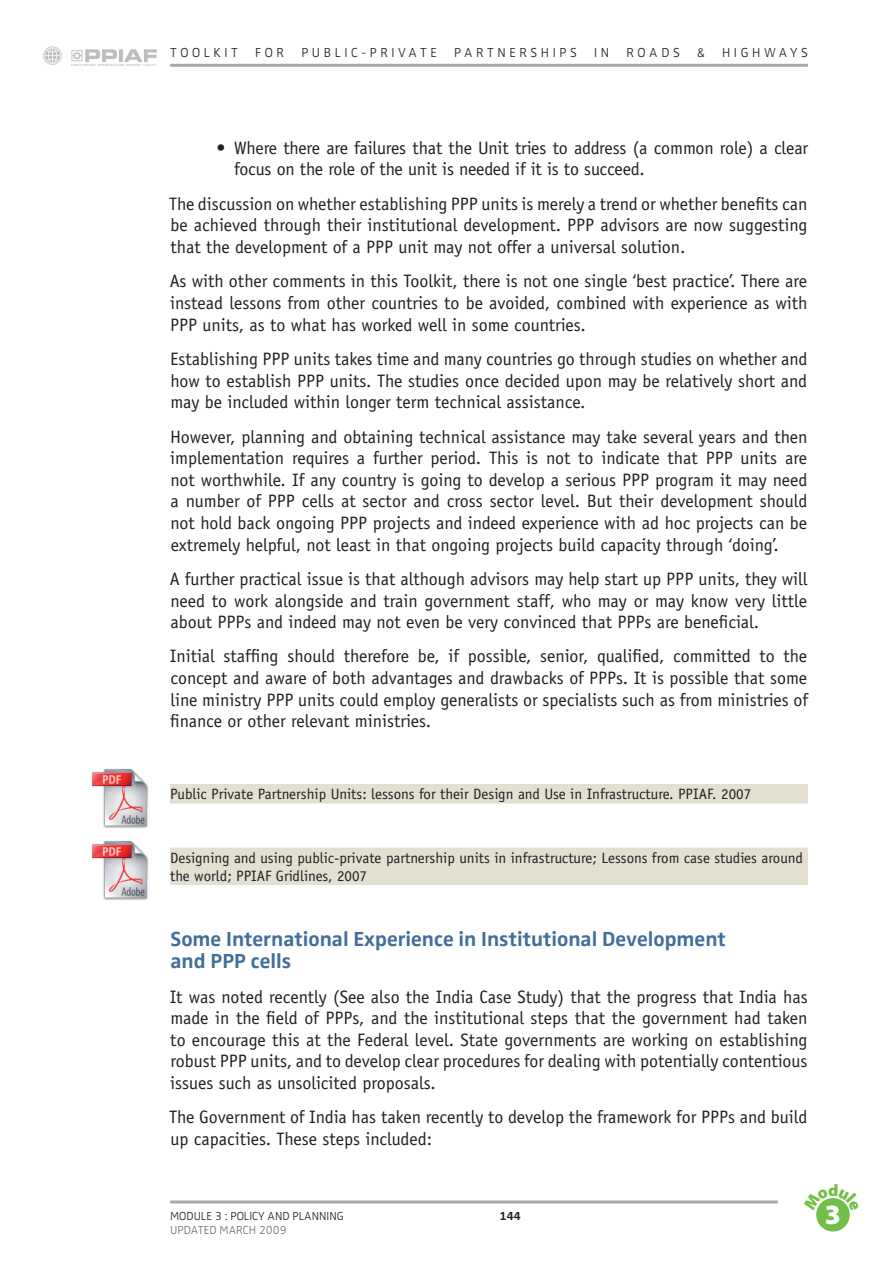
<style>
.page{position:relative;width:893px;height:1263px;background:#fff}
.page>*{position:absolute;margin:0;border:0;box-sizing:border-box;transform-origin:0 0}
.t1{font:900 28.05px "Myriad Pro";color:#fff}
.t2{font:700 21px/22.5px "Zwo";color:#426d9c}
.t3{font:18px/21.6px "Officina Sans";color:#231f20;text-align:justify}
.t4{font:15px/18px "Officina Sans";color:#231f20}
.t5{font:300 13.5px "Zwo";letter-spacing:.265em;color:#231f20}
.t6{font:300 12px "Zwo";color:#231f20}
.t7{font:300 12px "Zwo";color:#6c6d70}
.t8{font:700 12px "Zwo";color:#231f20}
</style>
<div class="page">
<hr style="left:170px;top:64px;width:638px;height:3px;background:#a8a9ad">
<img style="left:43px;top:46px;width:19px;height:19px">
<img style="left:71px;top:49px;width:86px;height:17px">
<hr style="left:170px;top:1200px;width:608px;height:3px;background:#a8a9ad">
<div style="left:816px;top:1198px;width:34px;height:33px;background:#71bf44;border-radius:50%"></div>
<div style="left:170px;top:784px;width:638px;height:19px;background:#e3dfd1"></div>
<div style="left:170px;top:847px;width:638px;height:20px;background:#e3dfd1"></div>
<div style="left:170px;top:865px;width:638px;height:20px;background:#e3dfd1"></div>
<img style="left:92px;top:768px;width:56px;height:60px">
<img style="left:92px;top:840px;width:56px;height:60px">
<svg style="left:816px;top:1198px;width:34px;height:13px"></svg>
<p class="t5" style="left:170px;top:45px;width:68px">TOOLKIT</p>
<p class="t5" style="left:255px;top:45px;width:30px">FOR</p>
<p class="t5" style="left:301px;top:45px;width:137px">PUBLIC-PRIVATE</p>
<p class="t5" style="left:454px;top:45px;width:124px">PARTNERSHIP S</p>
<p class="t5" style="left:594px;top:45px;width:17px">I N</p>
<p class="t5" style="left:626px;top:45px;width:55px">ROADS</p>
<p class="t5" style="left:697px;top:45px;width:20px">&amp; H</p>
<p class="t5" style="left:734px;top:45px;width:75px">IGHWAYS</p>
<p class="t3" style="left:234px;top:137px;width:575px;text-indent:-18px">• Where there are failures that the Unit tries to address (a common role) a clear focus on the role of the unit is needed if it is to succeed.</p>
<p class="t3" style="left:169px;top:193px;width:640px">The discussion on whether establishing PPP units is merely a trend or whether benefits can be achieved through their institutional development. PPP advisors are now suggesting that the development of a PPP unit may not offer a universal solution.</p>
<p class="t3" style="left:170px;top:270px;width:639px">As with other comments in this Toolkit, there is not one single ‘best practice’. There are instead lessons from other countries to be avoided, combined with experience as with PPP units, as to what has worked well in some countries.</p>
<p class="t3" style="left:170px;top:348px;width:639px">Establishing PPP units takes time and many countries go through studies on whether and how to establish PPP units. The studies once decided upon may be relatively short and may be included within longer term technical assistance.</p>
<p class="t3" style="left:170px;top:426px;width:639px">However, planning and obtaining technical assistance may take several years and then implementation requires a further period. This is not to indicate that PPP units are not worthwhile. If any country is going to develop a serious PPP program it may need a number of PPP cells at sector and cross sector level. But their development should not hold back ongoing PPP projects and indeed experience with ad hoc projects can be extremely helpful, not least in that ongoing projects build capacity through ‘doing’.</p>
<p class="t3" style="left:170px;top:568px;width:639px">A further practical issue is that although advisors may help start up PPP units, they will need to work alongside and train government staff, who may or may know very little about PPPs and indeed may not even be very convinced that PPPs are beneficial.</p>
<p class="t3" style="left:170px;top:646px;width:640px">Initial staffing should therefore be, if possible, senior, qualified, committed to the concept and aware of both advantages and drawbacks of PPPs. It is possible that some line ministry PPP units could employ generalists or specialists such as from ministries of finance or other relevant ministries.</p>
<p class="t4" style="left:170px;top:785px;width:583px">Public Private Partnership Units: lessons for their Design and Use in Infrastructure. PPIAF. 2007</p>
<p class="t4" style="left:170px;top:849px;width:634px">Designing and using public-private partnership units in infrastructure; Lessons from case studies around the world; PPIAF Gridlines, 2007</p>
<p class="t2" style="left:170px;top:927px;width:557px">Some International Experience in Institutional Development and PPP cells</p>
<p class="t3" style="left:170px;top:986px;width:639px">It was noted recently (See also the India Case Study) that the progress that India has made in the field of PPPs, and the institutional steps that the government had taken to encourage this at the Federal level. State governments are working on establishing robust PPP units, and to develop clear procedures for dealing with potentially contentious issues such as unsolicited proposals.</p>
<p class="t3" style="left:169px;top:1106px;width:640px">The Government of India has taken recently to develop the framework for PPPs and build up capacities. These steps included:</p>
<p class="t6" style="left:170px;top:1209px;width:175px">MODULE 3 : POLICY AND PLANNING</p>
<p class="t7" style="left:170px;top:1223px;width:118px">UPDATED MARCH 2009</p>
<p class="t8" style="left:500px;top:1208px;width:22px">144</p>
<h1 class="t1" style="left:825px;top:1196px;width:18px">3</h1>
</div>
